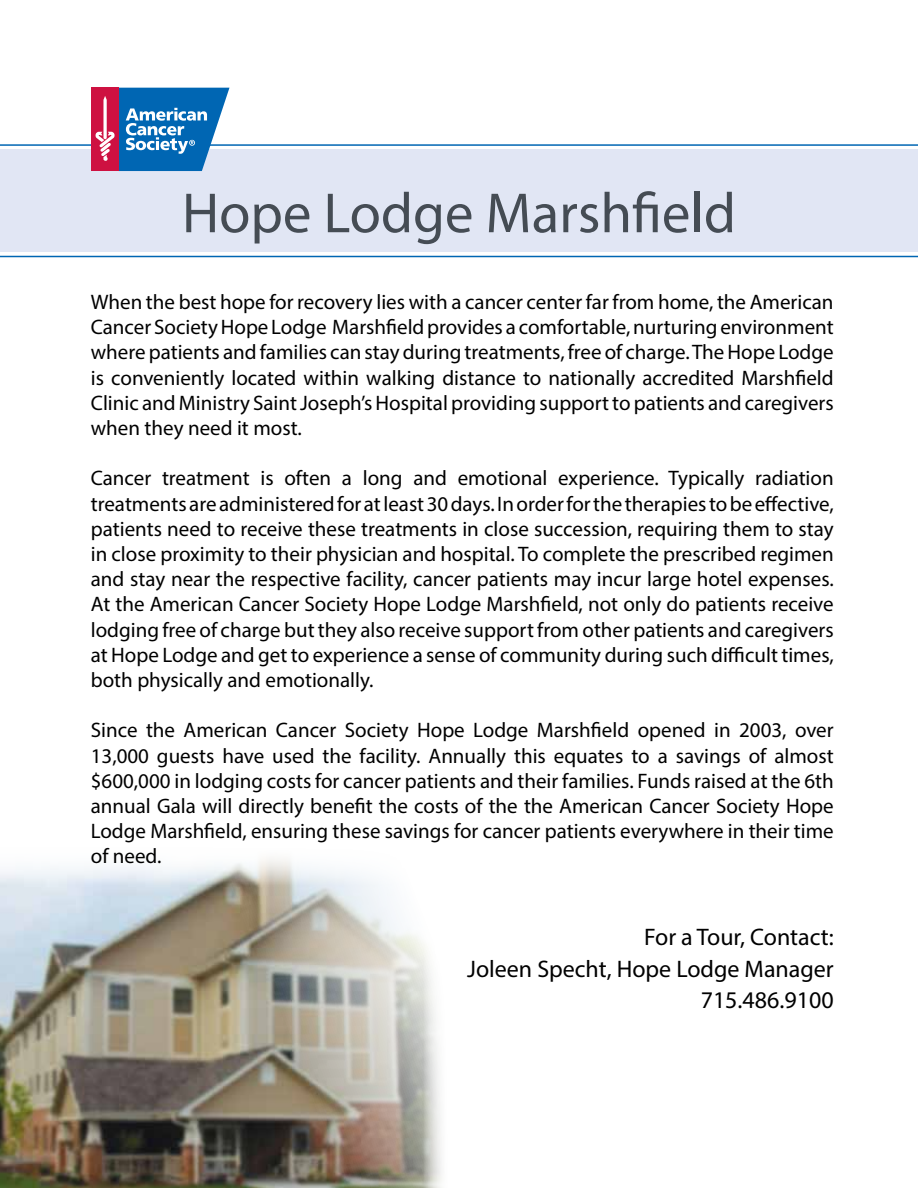
<style>
.page{position:relative;width:918px;height:1188px;background:#fff}
.page>*{position:absolute;margin:0;border:0;box-sizing:border-box;transform-origin:0 0}
.t1{font:57px "Myriad Pro";color:#454c54}
.t2{font:24px/31.5px "Myriad Pro";color:#000;text-align:right}
.t3{font:21px/25.2px "Myriad Pro";color:#000;text-align:justify}
</style>
<div class="page">
<hr style="left:917px;top:42px;width:1px;height:123px;background:#e1e6f4">
<hr style="left:0;top:144px;width:918px;height:2px;background:#0066b3">
<div style="left:0;top:149px;width:918px;height:103px;background:#e1e6f4"></div>
<img style="left:0;top:858px;width:442px;height:330px">
<div style="left:91px;top:88px;width:28px;height:83px;background:#ce1141"></div>
<svg style="left:95px;top:88px;width:135px;height:83px"></svg>
<hr style="left:0;top:256px;width:918px;height:1px;background:#0066b3">
<h1 class="t1" style="left:182px;top:178px;width:556px">Hope Lodge Marshfield</h1>
<p class="t3" style="left:91px;top:289px;width:744px">When the best hope for recovery lies with a cancer center far from home, the American Cancer Society Hope Lodge Marshfield provides a comfortable, nurturing environment where patients and families can stay during treatments, free of charge. The Hope Lodge is conveniently located within walking distance to nationally accredited Marshfield Clinic and Ministry Saint Joseph’s Hospital providing support to patients and caregivers when they need it most.</p>
<p class="t3" style="left:91px;top:465px;width:745px">Cancer treatment is often a long and emotional experience. Typically radiation treatments are administered for at least 30 days. In order for the therapies to be effective, patients need to receive these treatments in close succession, requiring them to stay in close proximity to their physician and hospital. To complete the prescribed regimen and stay near the respective facility, cancer patients may incur large hotel expenses.<br>At the American Cancer Society Hope Lodge Marshfield, not only do patients receive lodging free of charge but they also receive support from other patients and caregivers at Hope Lodge and get to experience a sense of community during such difficult times, both physically and emotionally.</p>
<p class="t3" style="left:91px;top:717px;width:744px">Since the American Cancer Society Hope Lodge Marshfield opened in 2003, over 13,000 guests have used the facility. Annually this equates to a savings of almost $600,000 in lodging costs for cancer patients and their families. Funds raised at the 6th annual Gala will directly benefit the costs of the the American Cancer Society Hope Lodge Marshfield, ensuring these savings for cancer patients everywhere in their time of need.</p>
<p class="t2" style="left:467px;top:921px;width:368px">For a Tour, Contact:<br>Joleen Specht, Hope Lodge Manager<br>715.486.9100</p>
</div>
